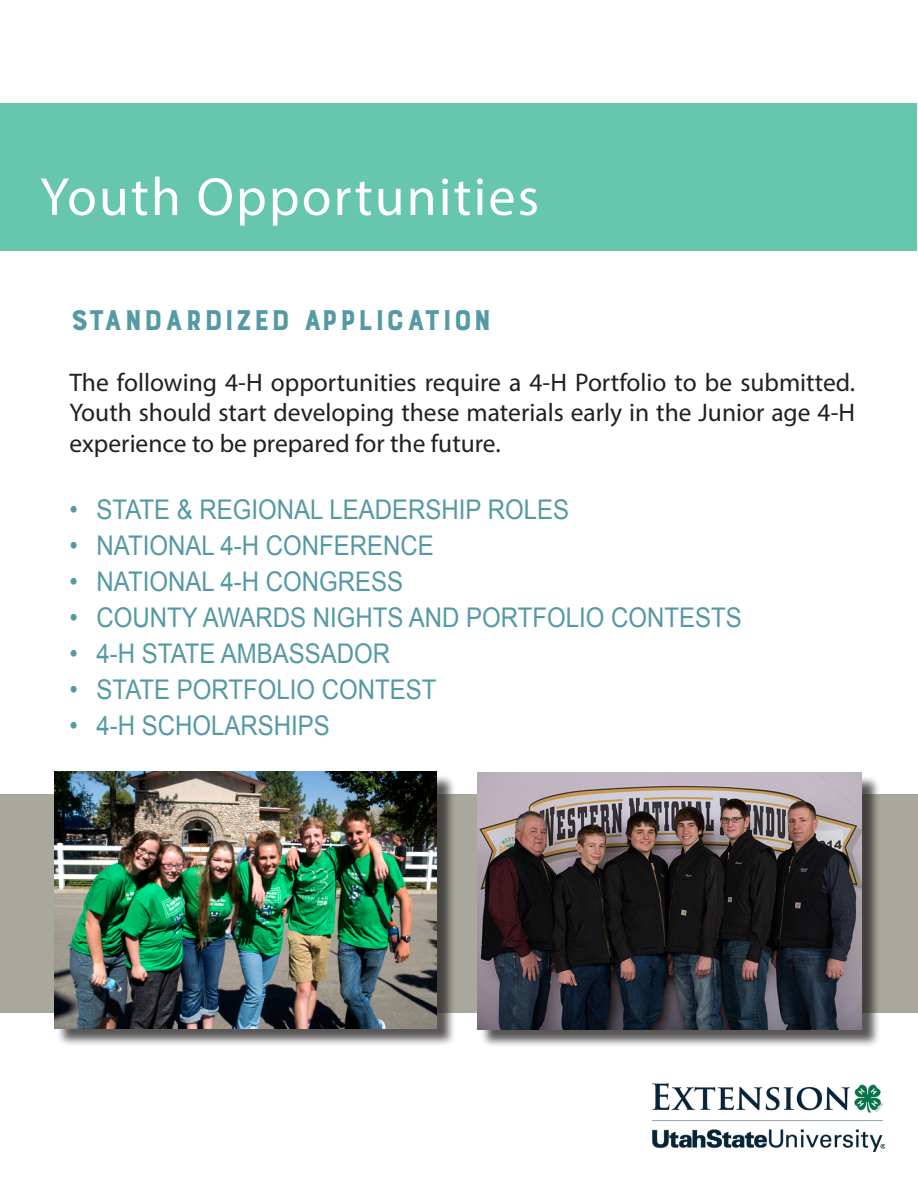
<style>
.page{position:relative;width:918px;height:1188px;background:#fff}
.page>*{position:absolute;margin:0;border:0;box-sizing:border-box;transform-origin:0 0}
.Section_Heading{font:54px "Myriad Pro";letter-spacing:.04em;color:#fff}
.Body_Text_Justified{font:37.5px "Burford Base";color:#5499a3}
.t1{font:27.15px "Arial";color:#5499a3;scale:.88 1}
.Body_Text_Justified-2{font:25.5px/30.6px "Myriad Pro";color:#231f20;text-align:justify}
</style>
<div class="page">
<div style="left:0;top:794px;width:917px;height:218px;background:#a8a89d"></div>
<div style="left:1px;top:104px;width:916px;height:147px;background:#66c6ae"></div>
<div style="left:480px;top:775px;width:401px;height:273px;background:#231f20;opacity:.75"></div>
<img style="left:477px;top:773px;width:385px;height:256px">
<div style="left:56px;top:774px;width:400px;height:273px;background:#231f20;opacity:.75"></div>
<img style="left:54px;top:772px;width:383px;height:256px">
<img style="left:652px;top:1084px;width:233px;height:68px">
<p class="Section_Heading" style="left:40px;top:164px;width:501px">Youth Opportunities</p>
<p class="Body_Text_Justified" style="left:69px;top:300px;width:424px">Standardized application</p>
<p class="Body_Text_Justified-2" style="left:69px;top:367px;width:787px">The following 4-H opportunities require a 4-H Portfolio to be submitted.<br>Youth should start developing these materials early in the Junior age 4-H experience to be prepared for the future.</p>
<p class="t1" style="left:69px;top:491px;width:569px">• STATE &amp; REGIONAL LEADERSHIP ROLES</p>
<p class="t1" style="left:69px;top:527px;width:416px">• NATIONAL 4-H CONFERENCE</p>
<p class="t1" style="left:69px;top:563px;width:381px">• NATIONAL 4-H CONGRESS</p>
<p class="t1" style="left:69px;top:599px;width:766px">• COUNTY AWARDS NIGHTS AND PORTFOLIO CONTESTS</p>
<p class="t1" style="left:69px;top:635px;width:366px">• 4-H STATE AMBASSADOR</p>
<p class="t1" style="left:69px;top:671px;width:419px">• STATE PORTFOLIO CONTEST</p>
<p class="t1" style="left:69px;top:707px;width:297px">• 4-H SCHOLARSHIPS</p>
</div>
